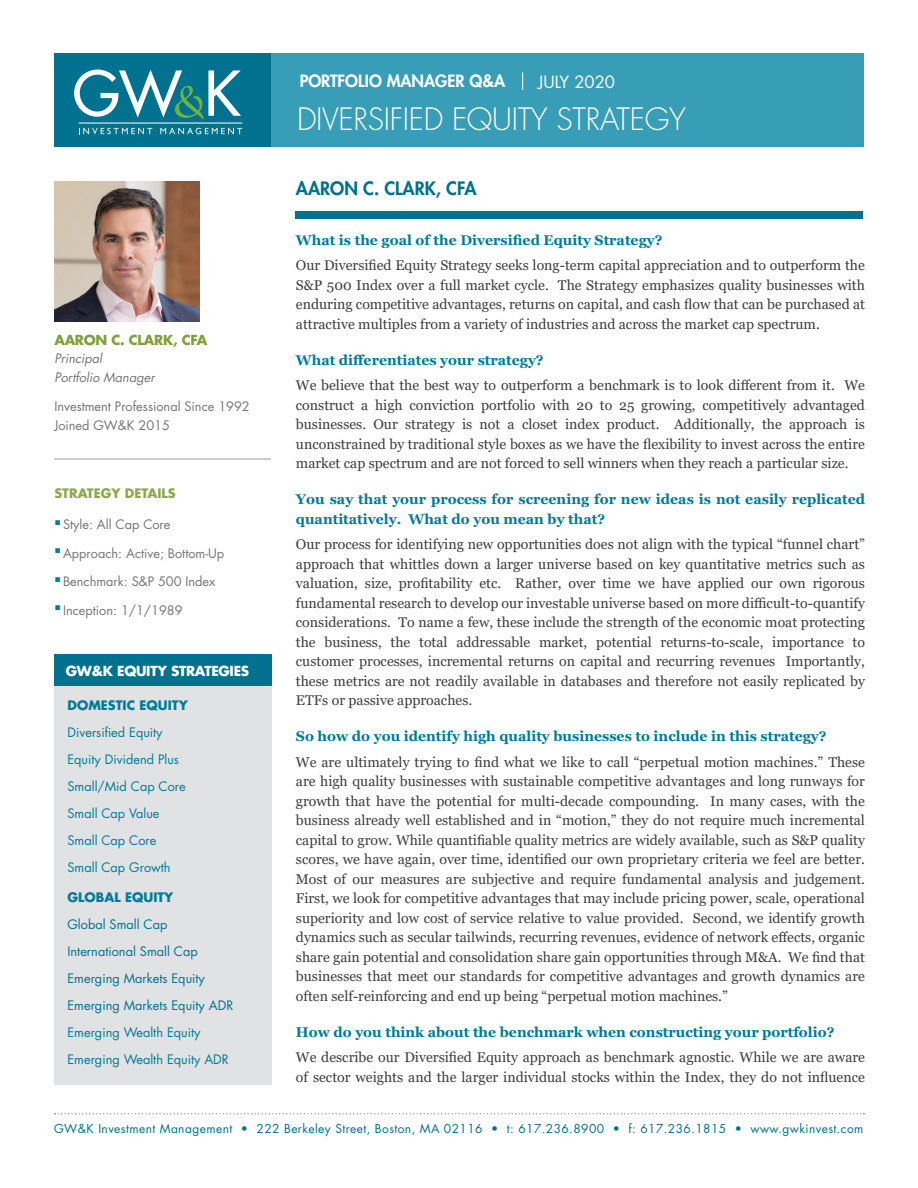
<style>
.page{position:relative;width:918px;height:1188px;background:#fff}
.page>*{position:absolute;margin:0;border:0;box-sizing:border-box;transform-origin:0 0}
.Main_Title{font:300 30px "Futura Std";letter-spacing:-.01em;color:#fff}
.Main_Sub_Title{font:800 18px "Futura Std";color:#00718e}
.Main_Sub_Title-2{font:800 16.5px "Futura Std";color:#fff}
.Main_Sub_Title-3{font:16.5px "Futura Std";color:#fff}
.Text{font:14.1px/19.5px "Georgia";color:#3e3e3f;text-align:justify}
.Text-2{font:700 14.1px/19.5px "Georgia";color:#007b98}
.Section_Title{font:700 13.5px "Futura Std";letter-spacing:-.02em;color:#fff}
.t1{font:700 13.5px "Futura Std";letter-spacing:-.02em;color:#81a03d}
.Bulleted_List_5{font:12.75px "Futura Std";color:#007b98}
.t2{font:12.75px "Futura Std";color:#747575}
.Bulleted_List_5-2{font:12.75px "Futura Std";color:#00718e}
.Bulleted_List_5-3{font:700 12.75px "Futura Std";color:#007b98}
.t3{font:italic 12.75px "Futura Std";color:#747575}
.t4{font:700 12.75px "Futura Std";color:#8da74a}
.t5{font:12px "Futura Std";letter-spacing:.035em;color:#00718e}
</style>
<div class="page">
<svg style="left:55px;top:1113px;width:809px;height:1px"></svg>
<div style="left:296px;top:211px;width:567px;height:7px;background:#00718e"></div>
<div style="left:54px;top:53px;width:217px;height:94px;background:#00718e"></div>
<div style="left:271px;top:53px;width:593px;height:94px;background:#389db7"></div>
<svg style="left:74px;top:70px;width:167px;height:50px"></svg>
<svg style="left:79px;top:128px;width:73px;height:6px"></svg>
<svg style="left:160px;top:128px;width:82px;height:6px"></svg>
<hr style="left:79px;top:123px;width:163px;height:1px;background:#fff">
<svg style="left:522px;top:72px;width:1px;height:18px"></svg>
<div style="left:54px;top:654px;width:217px;height:32px;background:#00718e"></div>
<div style="left:54px;top:686px;width:217px;height:398px;background:#e1e2e4"></div>
<hr style="left:54px;top:458px;width:217px;height:2px;background:#bcbdc0">
<img style="left:54px;top:182px;width:145px;height:139px">
<p class="Main_Sub_Title-2" style="left:300px;top:71px;width:207px">PORTFOLIO MANAGER Q&amp;A</p>
<p class="Main_Sub_Title-3" style="left:538px;top:71px;width:78px">JULY 2020</p>
<p class="Main_Title" style="left:297px;top:101px;width:390px">DIVERSIFIED EQUITY STRATEGY</p>
<p class="t1" style="left:54px;top:331px;width:154px">AARON C. CLARK, CFA</p>
<p class="t3" style="left:54px;top:350px;width:49px">Principal</p>
<p class="t3" style="left:54px;top:369px;width:102px">Portfolio Manager</p>
<p class="t2" style="left:54px;top:398px;width:197px">Investment Professional Since 1992</p>
<p class="t2" style="left:54px;top:417px;width:117px">Joined GW&amp;K 2015</p>
<p class="t4" style="left:54px;top:484px;width:123px">STRATEGY DETAILS</p>
<p class="t2" style="left:63px;top:516px;width:109px">Style: All Cap Core</p>
<p class="t2" style="left:63px;top:545px;width:163px">Approach: Active; Bottom-Up</p>
<p class="t2" style="left:63px;top:573px;width:154px">Benchmark: S&amp;P 500 Index</p>
<p class="t2" style="left:63px;top:602px;width:121px">Inception: 1/1/1989</p>
<p class="Section_Title" style="left:66px;top:662px;width:185px">GW&amp;K EQUITY STRATEGIES</p>
<p class="Bulleted_List_5-3" style="left:68px;top:697px;width:122px">DOMESTIC EQUITY</p>
<p class="Bulleted_List_5" style="left:68px;top:724px;width:97px">Diversified Equity</p>
<p class="Bulleted_List_5" style="left:68px;top:751px;width:113px">Equity Dividend Plus</p>
<p class="Bulleted_List_5" style="left:68px;top:778px;width:120px">Small/Mid Cap Core</p>
<p class="Bulleted_List_5" style="left:68px;top:805px;width:94px">Small Cap Value</p>
<p class="Bulleted_List_5" style="left:68px;top:832px;width:90px">Small Cap Core</p>
<p class="Bulleted_List_5" style="left:68px;top:859px;width:105px">Small Cap Growth</p>
<p class="Bulleted_List_5-3" style="left:68px;top:889px;width:107px">GLOBAL EQUITY</p>
<p class="Bulleted_List_5-2" style="left:68px;top:916px;width:101px">Global Small Cap</p>
<p class="Bulleted_List_5-2" style="left:68px;top:943px;width:132px">International Small Cap</p>
<p class="Bulleted_List_5-2" style="left:68px;top:970px;width:139px">Emerging Markets Equity</p>
<p class="Bulleted_List_5-2" style="left:68px;top:997px;width:167px">Emerging Markets Equity ADR</p>
<p class="Bulleted_List_5" style="left:68px;top:1024px;width:134px">Emerging Wealth Equity</p>
<p class="Bulleted_List_5" style="left:68px;top:1051px;width:163px">Emerging Wealth Equity ADR</p>
<p class="Main_Sub_Title" style="left:296px;top:177px;width:182px">AARON C. CLARK, CFA</p>
<p class="Text-2" style="left:296px;top:230px;width:368px">What is the goal of the Diversified Equity Strategy?</p>
<p class="Text" style="left:296px;top:256px;width:571px">Our Diversified Equity Strategy seeks long-term capital appreciation and to outperform the S&amp;P 500 Index over a full market cycle. The Strategy emphasizes quality businesses with enduring competitive advantages, returns on capital, and cash flow that can be purchased at attractive multiples from a variety of industries and across the market cap spectrum.</p>
<p class="Text-2" style="left:296px;top:350px;width:249px">What differentiates your strategy?</p>
<p class="Text" style="left:296px;top:376px;width:571px">We believe that the best way to outperform a benchmark is to look different from it. We construct a high conviction portfolio with 20 to 25 growing, competitively advantaged businesses. Our strategy is not a closet index product. Additionally, the approach is unconstrained by traditional style boxes as we have the flexibility to invest across the entire market cap spectrum and are not forced to sell winners when they reach a particular size.</p>
<p class="Text-2" style="left:296px;top:490px;width:571px">You say that your process for screening for new ideas is not easily replicated quantitatively. What do you mean by that?</p>
<p class="Text" style="left:296px;top:535px;width:571px">Our process for identifying new opportunities does not align with the typical “funnel chart” approach that whittles down a larger universe based on key quantitative metrics such as valuation, size, profitability etc. Rather, over time we have applied our own rigorous fundamental research to develop our investable universe based on more difficult-to-quantify considerations. To name a few, these include the strength of the economic moat protecting the business, the total addressable market, potential returns-to-scale, importance to customer processes, incremental returns on capital and recurring revenues Importantly, these metrics are not readily available in databases and therefore not easily replicated by ETFs or passive approaches.</p>
<p class="Text-2" style="left:296px;top:727px;width:532px">So how do you identify high quality businesses to include in this strategy?</p>
<p class="Text" style="left:296px;top:752px;width:571px">We are ultimately trying to find what we like to call “perpetual motion machines.” These are high quality businesses with sustainable competitive advantages and long runways for growth that have the potential for multi-decade compounding. In many cases, with the business already well established and in “motion,” they do not require much incremental capital to grow. While quantifiable quality metrics are widely available, such as S&amp;P quality scores, we have again, over time, identified our own proprietary criteria we feel are better.<br>Most of our measures are subjective and require fundamental analysis and judgement.<br>First, we look for competitive advantages that may include pricing power, scale, operational superiority and low cost of service relative to value provided. Second, we identify growth dynamics such as secular tailwinds, recurring revenues, evidence of network effects, organic share gain potential and consolidation share gain opportunities through M&amp;A. We find that businesses that meet our standards for competitive advantages and growth dynamics are often self-reinforcing and end up being “perpetual motion machines.”</p>
<p class="Text-2" style="left:296px;top:1022px;width:540px">How do you think about the benchmark when constructing your portfolio?</p>
<p class="Text" style="left:296px;top:1048px;width:571px">We describe our Diversified Equity approach as benchmark agnostic. While we are aware of sector weights and the larger individual stocks within the Index, they do not influence</p>
<p class="t5" style="left:54px;top:1121px;width:811px">GW&amp;K Investment Management • 222 Berkeley Street, Boston, MA 02116 • t: 617.236.8900 • f: 617.236.1815 • www.gwkinvest.com</p>
</div>
